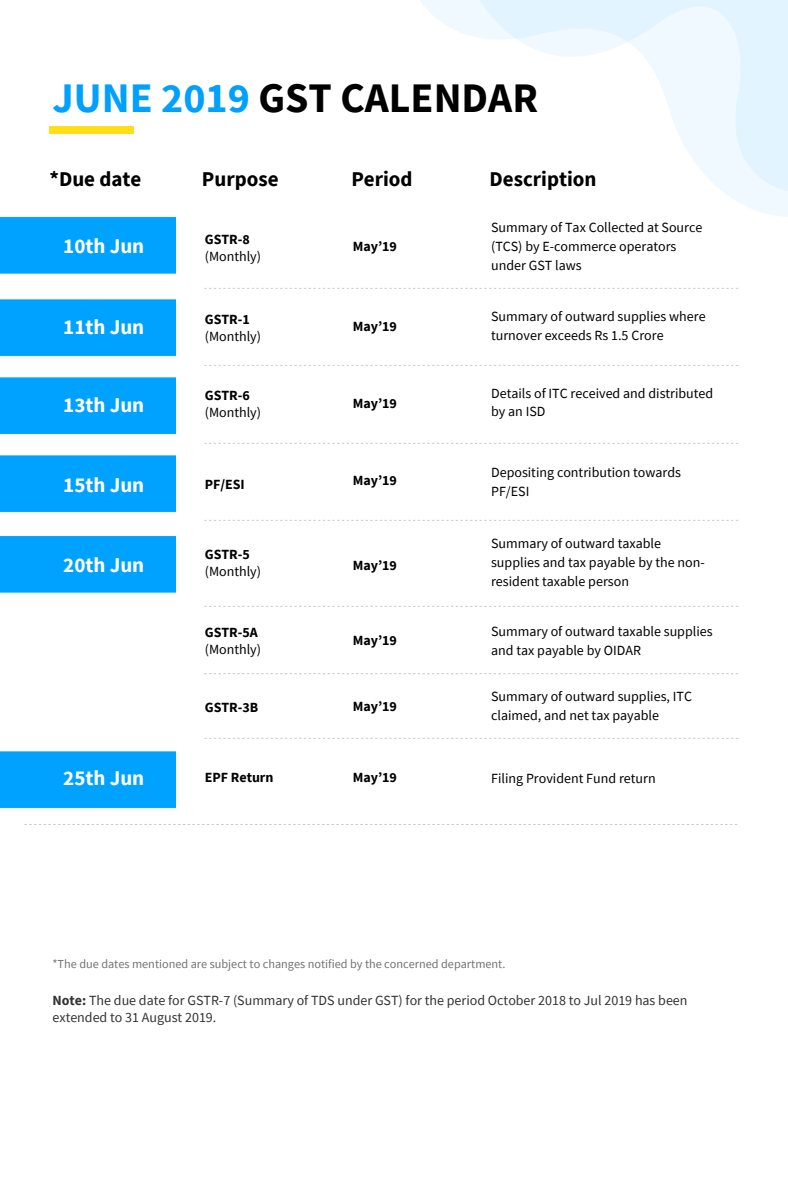
<style>
.page{position:relative;width:788px;height:1182px;background:#fff}
.page>*{position:absolute;margin:0;border:0;box-sizing:border-box;transform-origin:0 0}
.t1{font:700 42px "Source Sans Pro";color:#000}
.t2{font:700 21px "Source Sans Pro";color:#fff}
.t3{font:700 21px "Source Sans Pro";color:#000}
.t4{font:14px/18.9px "Source Sans Pro";color:#000}
.t5{font:14px/17px "Source Sans Pro";color:#333}
.t6{font:700 14px "Source Sans Pro";color:#000}
.t7{font:12.25px "Source Sans Pro";color:#737373}
.s1{color:#00a0ff}
.s2{font-weight:700}
</style>
<div class="page">
<div style="left:0;top:216px;width:175px;height:58px;background:#00a2ff"></div>
<div style="left:0;top:299px;width:175px;height:58px;background:#00a2ff"></div>
<div style="left:0;top:377px;width:175px;height:58px;background:#00a2ff"></div>
<div style="left:0;top:455px;width:175px;height:58px;background:#00a2ff"></div>
<div style="left:0;top:535px;width:175px;height:58px;background:#00a2ff"></div>
<div style="left:0;top:751px;width:175px;height:58px;background:#00a2ff"></div>
<img style="left:204px;top:288px;width:535px;height:1px">
<img style="left:204px;top:520px;width:535px;height:1px">
<img style="left:204px;top:606px;width:535px;height:1px">
<img style="left:204px;top:673px;width:535px;height:2px">
<img style="left:204px;top:738px;width:535px;height:1px">
<img style="left:24px;top:824px;width:714px;height:1px">
<img style="left:204px;top:443px;width:535px;height:1px">
<img style="left:204px;top:365px;width:535px;height:1px">
<div style="left:50px;top:126px;width:84px;height:8px;background:#ffde17"></div>
<h1 class="t1" style="left:52px;top:70px;width:487px"><span class="s1">JUNE 2019</span> GST CALENDAR</h1>
<h2 class="t3" style="left:49px;top:165px;width:93px">*Due date</h2>
<h2 class="t2" style="left:63px;top:233px;width:82px">10th Jun</h2>
<h2 class="t3" style="left:202px;top:165px;width:78px">Purpose</h2>
<p class="t6" style="left:205px;top:230px;width:46px">GSTR-8</p>
<p class="t4" style="left:205px;top:246px;width:58px">(Monthly)</p>
<h2 class="t3" style="left:351px;top:165px;width:63px">Period</h2>
<p class="t6" style="left:352px;top:237px;width:46px">May’19</p>
<h2 class="t3" style="left:489px;top:165px;width:108px">Description</h2>
<p class="t4" style="left:491px;top:217px;width:213px">Summary of Tax Collected at Source (TCS) by E-commerce operators under GST laws</p>
<h2 class="t2" style="left:63px;top:313px;width:82px">11th Jun</h2>
<p class="t6" style="left:205px;top:310px;width:46px">GSTR-1</p>
<p class="t4" style="left:205px;top:326px;width:58px">(Monthly)</p>
<p class="t6" style="left:352px;top:317px;width:46px">May’19</p>
<p class="t4" style="left:491px;top:307px;width:216px">Summary of outward supplies where turnover exceeds Rs 1.5 Crore</p>
<h2 class="t2" style="left:63px;top:391px;width:82px">13th Jun</h2>
<p class="t6" style="left:205px;top:386px;width:46px">GSTR-6</p>
<p class="t4" style="left:205px;top:403px;width:58px">(Monthly)</p>
<p class="t6" style="left:352px;top:394px;width:46px">May’19</p>
<p class="t4" style="left:491px;top:383px;width:224px">Details of ITC received and distributed by an ISD</p>
<h2 class="t2" style="left:63px;top:471px;width:82px">15th Jun</h2>
<h2 class="t2" style="left:63px;top:551px;width:82px">20th Jun</h2>
<p class="t6" style="left:205px;top:474px;width:41px">PF/ESI</p>
<p class="t6" style="left:205px;top:545px;width:46px">GSTR-5</p>
<p class="t4" style="left:205px;top:561px;width:58px">(Monthly)</p>
<p class="t6" style="left:205px;top:623px;width:54px">GSTR-5A</p>
<p class="t4" style="left:205px;top:639px;width:58px">(Monthly)</p>
<p class="t6" style="left:205px;top:697px;width:55px">GSTR-3B</p>
<p class="t6" style="left:352px;top:471px;width:46px">May’19</p>
<p class="t6" style="left:352px;top:556px;width:46px">May’19</p>
<p class="t6" style="left:352px;top:630px;width:46px">May’19</p>
<p class="t6" style="left:352px;top:697px;width:46px">May’19</p>
<p class="t4" style="left:491px;top:462px;width:191px">Depositing contribution towards<br>PF/ESI</p>
<p class="t4" style="left:491px;top:533px;width:215px">Summary of outward taxable supplies and tax payable by the non&shy;resident taxable person</p>
<p class="t4" style="left:491px;top:621px;width:223px">Summary of outward taxable supplies and tax payable by OIDAR</p>
<p class="t4" style="left:491px;top:686px;width:202px">Summary of outward supplies, ITC claimed, and net tax payable</p>
<h2 class="t2" style="left:63px;top:764px;width:82px">25th Jun</h2>
<p class="t6" style="left:205px;top:768px;width:70px">EPF Return</p>
<p class="t6" style="left:352px;top:768px;width:46px">May’19</p>
<p class="t4" style="left:491px;top:768px;width:166px">Filing Provident Fund return</p>
<p class="t7" style="left:52px;top:955px;width:454px">*The due dates mentioned are subject to changes notified by the concerned department.</p>
<p class="t5" style="left:52px;top:991px;width:636px"><span class="s2">Note:</span> The due date for GSTR-7 (Summary of TDS under GST) for the period October 2018 to Jul 2019 has been extended to 31 August 2019.</p>
</div>
